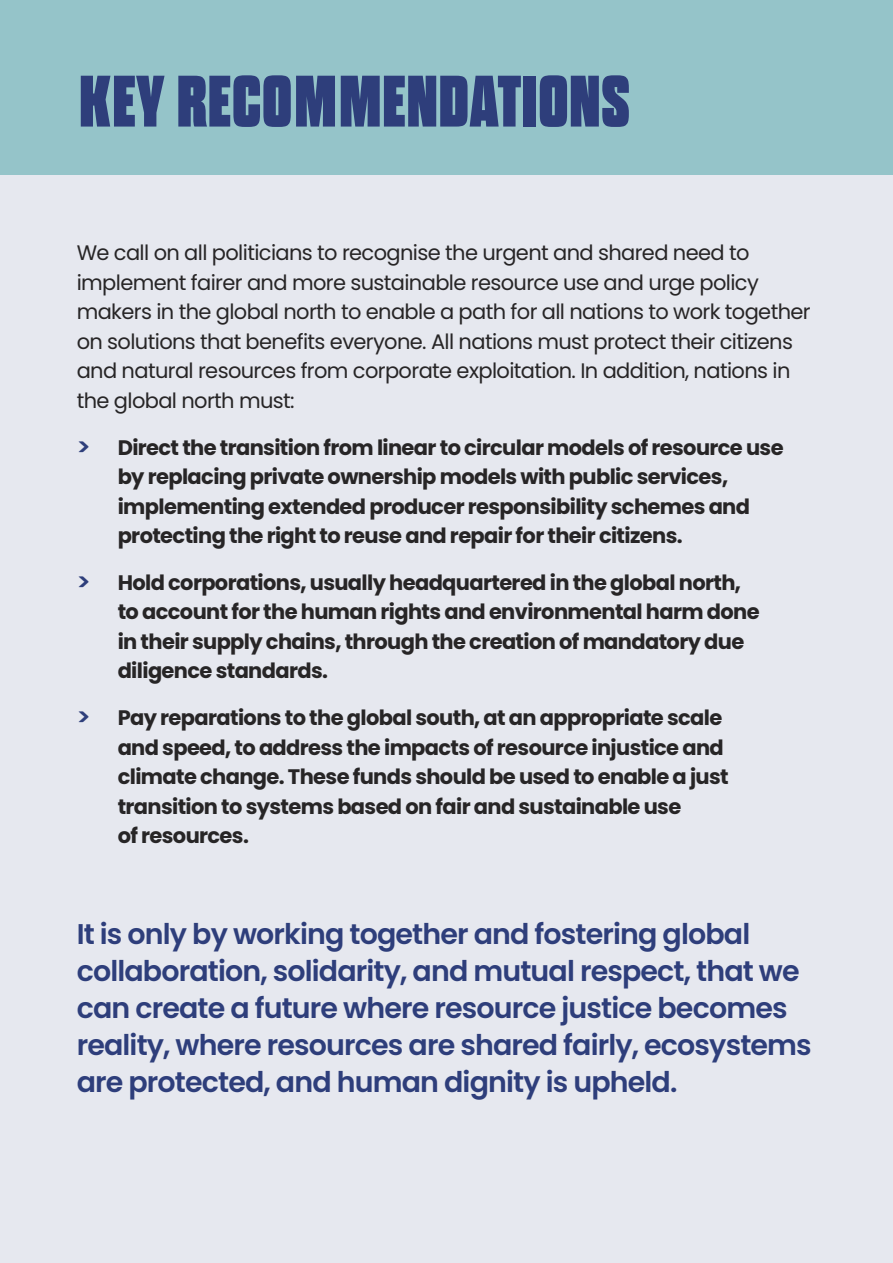
<style>
.page{position:relative;width:893px;height:1263px;background:#e6e8ef}
.page>*{position:absolute;margin:0;border:0;box-sizing:border-box;transform-origin:0 0}
.t1{font:800 72.6px "Queering";letter-spacing:.02em;color:#2e3e7b}
.t2{font:600 28.5px/37px "Poppins";letter-spacing:-.03em;color:#2e3e7b}
.t3{font:700 21px/29.5px "Poppins";letter-spacing:-.03em;color:#272526}
.t4{font:21px/29.5px "Poppins";letter-spacing:-.03em;color:#272526}
.s1{font-family:"Neo Sans";font-weight:900;color:#2e3e7b}
</style>
<div class="page">
<div style="left:0;top:0;width:893px;height:175px;background:#95c4c9"></div>
<h1 class="t1" style="left:79px;top:63px;width:552px">KEY RECOMMENDATIONS</h1>
<p class="t4" style="left:77px;top:240px;width:735px">We call on all politicians to recognise the urgent and shared need to implement fairer and more sustainable resource use and urge policy makers in the global north to enable a path for all nations to work together on solutions that benefits everyone. All nations must protect their citizens and natural resources from corporate exploitation. In addition, nations in the global north must:</p>
<p class="t3" style="left:118px;top:435px;width:667px;text-indent:-41px"><span class="s1">&gt;</span> Direct the transition from linear to circular models of resource use by replacing private ownership models with public services, implementing extended producer responsibility schemes and protecting the right to reuse and repair for their citizens.</p>
<p class="t3" style="left:118px;top:570px;width:643px;text-indent:-41px"><span class="s1">&gt;</span> Hold corporations, usually headquartered in the global north, to account for the human rights and environmental harm done in their supply chains, through the creation of mandatory due diligence standards.</p>
<p class="t3" style="left:118px;top:705px;width:613px;text-indent:-41px"><span class="s1">&gt;</span> Pay reparations to the global south, at an appropriate scale and speed, to address the impacts of resource injustice and climate change. These funds should be used to enable a just transition to systems based on fair and sustainable use<br>of resources.</p>
<p class="t2" style="left:77px;top:918px;width:737px">It is only by working together and fostering global collaboration, solidarity, and mutual respect, that we can create a future where resource justice becomes reality, where resources are shared fairly, ecosystems are protected, and human dignity is upheld.</p>
</div>
